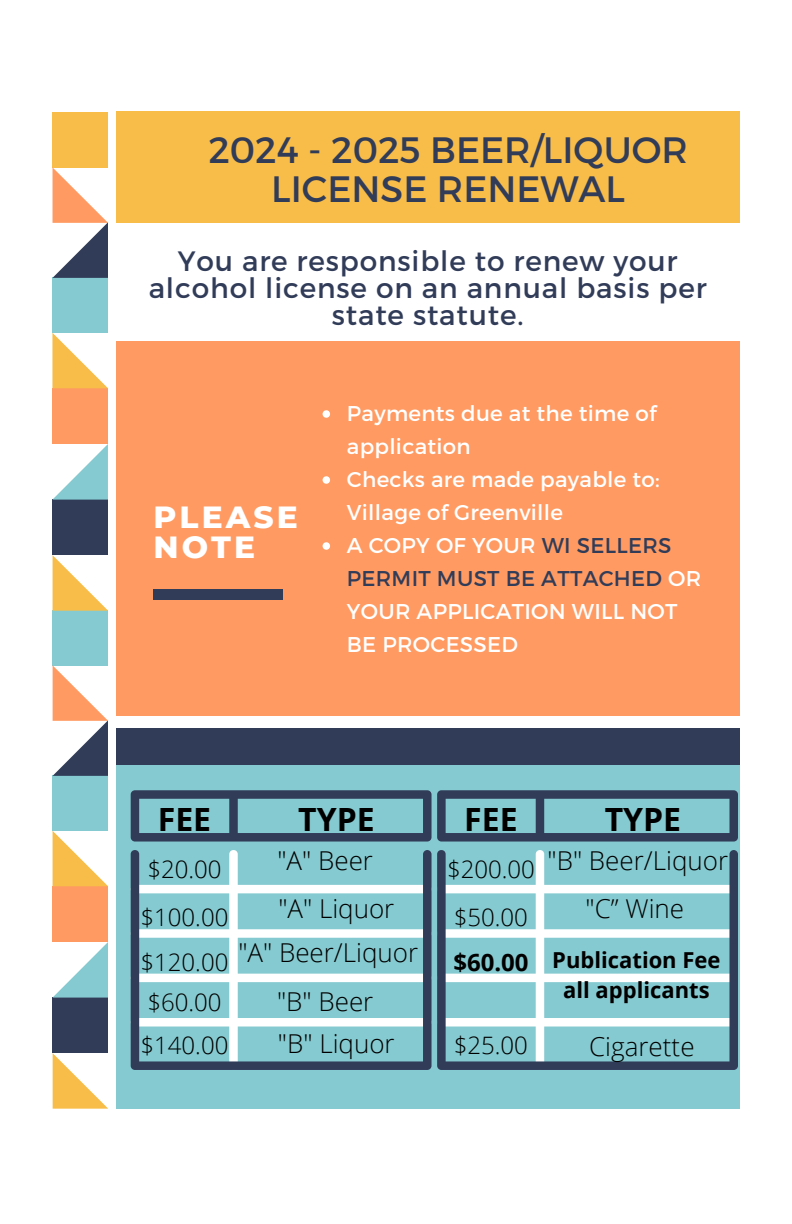
<style>
.page{position:relative;width:792px;height:1224px;background:#fff}
.page>*{position:absolute;margin:0;border:0;box-sizing:border-box;transform-origin:0 0}
.t1{font:36.6px/39px "Montserrat";color:#313c59;text-align:center}
.t2{font:700 32px "Open Sans";color:#000}
.t3{font:800 31.2px/30px "Montserrat";letter-spacing:.1em;color:#fff}
.t4{font:28px/27px "Montserrat";letter-spacing:.03em;color:#313c59;text-align:center}
.t5{font:300 26px "Open Sans";color:#000}
.t6{font:300 24px "Open Sans";color:#000}
.t7{font:700 24px "Open Sans";color:#000}
.t8{font:700 22px/30px "Open Sans";color:#000;text-align:center}
.t9{font:21.4px/33px "Montserrat";letter-spacing:.015em;color:#fff}
.s1{color:#313c59}
</style>
<div class="page">
<div style="left:53px;top:112px;width:55px;height:55px;background:#f8bd49"></div>
<div style="left:53px;top:610px;width:55px;height:55px;background:#85cad0"></div>
<div style="left:53px;top:277px;width:55px;height:56px;background:#85cad0"></div>
<div style="left:53px;top:775px;width:55px;height:56px;background:#85cad0"></div>
<div style="left:53px;top:500px;width:55px;height:55px;background:#313c59"></div>
<div style="left:53px;top:998px;width:55px;height:55px;background:#313c59"></div>
<div style="left:52px;top:388px;width:56px;height:55px;background:#ff9b62"></div>
<div style="left:53px;top:886px;width:55px;height:55px;background:#ff9b62"></div>
<svg style="left:53px;top:167px;width:55px;height:111px"></svg>
<svg style="left:53px;top:665px;width:55px;height:111px"></svg>
<svg style="left:52px;top:444px;width:56px;height:56px"></svg>
<svg style="left:53px;top:942px;width:55px;height:56px"></svg>
<svg style="left:52px;top:333px;width:56px;height:55px"></svg>
<svg style="left:53px;top:831px;width:55px;height:55px"></svg>
<svg style="left:53px;top:555px;width:55px;height:56px"></svg>
<svg style="left:53px;top:1053px;width:55px;height:56px"></svg>
<div style="left:116px;top:728px;width:623px;height:38px;background:#313c59"></div>
<div style="left:116px;top:341px;width:623px;height:375px;background:#ff9b62"></div>
<div style="left:116px;top:112px;width:623px;height:111px;background:#f8bd49"></div>
<div style="left:153px;top:589px;width:130px;height:10px;background:#313c59"></div>
<div style="left:116px;top:766px;width:623px;height:343px;background:#85cad0"></div>
<svg style="left:131px;top:850px;width:301px;height:220px"></svg>
<svg style="left:323px;top:410px;width:7px;height:8px"></svg>
<svg style="left:323px;top:476px;width:7px;height:8px"></svg>
<svg style="left:323px;top:542px;width:7px;height:8px"></svg>
<svg style="left:131px;top:790px;width:607px;height:52px"></svg>
<svg style="left:437px;top:850px;width:301px;height:220px"></svg>
<p class="t1" style="left:208px;top:129px;width:481px">2024 - 2025 BEER/LIQUOR<br>LICENSE RENEWAL</p>
<h3 class="t4" style="left:149px;top:246px;width:560px">You are responsible to renew your alcohol license on an annual basis per state statute.</h3>
<h1 class="t3" style="left:153px;top:502px;width:146px">PLEASE<br>NOTE</h1>
<h2 class="t9" style="left:347px;top:396px;width:311px">Payments due at the time of application</h2>
<p class="t9" style="left:347px;top:462px;width:314px">Checks are made payable to:<br>Village of Greenville</p>
<p class="t9" style="left:347px;top:528px;width:356px">A COPY OF YOUR <span class="s1">WI SELLERS<br>PERMIT MUST BE ATTACHED</span> OR<br>YOUR APPLICATION WILL NOT<br>BE PROCESSED</p>
<p class="t2" style="left:158px;top:797px;width:55px">FEE</p>
<h2 class="t2" style="left:298px;top:797px;width:78px">TYPE</h2>
<h2 class="t2" style="left:464px;top:797px;width:55px">FEE</h2>
<h5 class="t2" style="left:605px;top:797px;width:78px">TYPE</h5>
<h3 class="t6" style="left:147px;top:852px;width:76px">$20.00</h3>
<h5 class="t6" style="left:141px;top:900px;width:89px">$100.00</h5>
<h3 class="t6" style="left:141px;top:945px;width:89px">$120.00</h3>
<h3 class="t6" style="left:147px;top:985px;width:76px">$60.00</h3>
<h5 class="t6" style="left:141px;top:1029px;width:89px">$140.00</h5>
<h3 class="t5" style="left:548px;top:842px;width:182px">"B" Beer/Liquor</h3>
<p class="t5" style="left:277px;top:842px;width:97px">"A" Beer</p>
<h2 class="t5" style="left:278px;top:890px;width:118px">"A" Liquor</h2>
<h2 class="t5" style="left:238px;top:934px;width:181px">"A" Beer/Liquor</h2>
<h5 class="t6" style="left:447px;top:852px;width:89px">$200.00</h5>
<h3 class="t6" style="left:454px;top:900px;width:76px">$50.00</h3>
<h5 class="t7" style="left:453px;top:945px;width:77px">$60.00</h5>
<h3 class="t5" style="left:586px;top:890px;width:100px">"C” Wine</h3>
<h4 class="t8" style="left:552px;top:944px;width:170px">Publication Fee all applicants</h4>
<h4 class="t5" style="left:589px;top:1028px;width:107px">Cigarette</h4>
<h5 class="t5" style="left:277px;top:983px;width:98px">"B" Beer</h5>
<h5 class="t5" style="left:278px;top:1025px;width:118px">"B" Liquor</h5>
<h3 class="t6" style="left:454px;top:1029px;width:76px">$25.00</h3>
</div>
